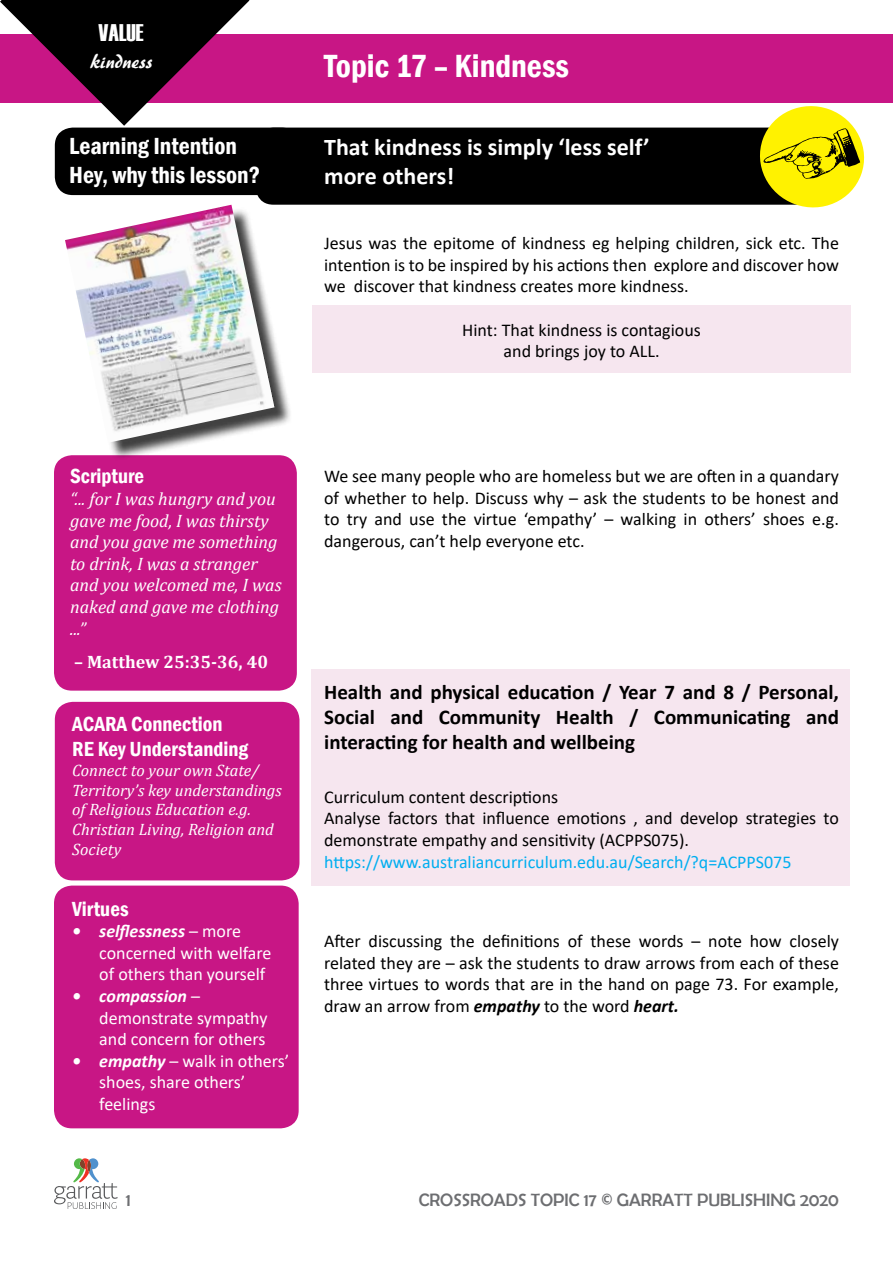
<style>
.page{position:relative;width:893px;height:1263px;background:#fff}
.page>*{position:absolute;margin:0;border:0;box-sizing:border-box;transform-origin:0 0}
.t1{font:600 condensed 33px "Franklin Gothic";color:#fff}
.t2{font:700 24px/28.8px "Calibri";color:#fff}
.t3{font:600 condensed 24px/28.8px "Franklin Gothic";color:#fff}
.t4{font:24px "Haettenschweiler";color:#fff}
.t5{font:700 21px/25.2px "Calibri";color:#000;text-align:justify}
.t6{font:600 condensed 21px/25.2px "Franklin Gothic";color:#fff}
.t7{font:21px "ARBERKLEY";color:#fff}
.t8{font:18px/21.6px "Calibri";color:#000;text-align:justify}
.t9{font:18px/21.6px "Calibri";color:#fff}
.t10{font:italic 18px/21.6px "Cambria";color:#fff}
.t11{font:18px "Calibri";color:#00aeef}
.t12{font:18px "Berlin Sans FB";color:#6d6e71}
.t13{font:700 18px "Cambria";color:#fff}
.t14{font:italic 16.5px/19.8px "Cambria";color:#fff}
.s1{font-weight:700;font-style:italic}
</style>
<div class="page">
<svg style="left:54px;top:1158px;width:64px;height:51px"></svg>
<div style="left:255px;top:128px;width:584px;height:77px;background:#000;border-radius:18px"></div>
<div style="left:311px;top:669px;width:539px;height:216px;background:#f6e6ef"></div>
<div style="left:312px;top:306px;width:539px;height:67px;background:#f6e6ef"></div>
<div style="left:0;top:35px;width:893px;height:68px;background:#c81685"></div>
<div style="left:54px;top:455px;width:243px;height:236px;background:#c81685;border-radius:18px"></div>
<div style="left:54px;top:885px;width:245px;height:243px;background:#c81685;border-radius:18px"></div>
<div style="left:55px;top:702px;width:244px;height:178px;background:#c81685;border-radius:18px"></div>
<div style="left:68px;top:208px;width:224px;height:253px;background:#000;opacity:.75"></div>
<img style="left:65px;top:205px;width:209px;height:238px">
<div style="left:55px;top:128px;width:244px;height:67px;background:#000;border-radius:18px"></div>
<svg style="left:753px;top:106px;width:112px;height:102px"></svg>
<svg style="left:0;top:0;width:249px;height:126px"></svg>
<h2 class="t4" style="left:99px;top:16px;width:47px">VALUE</h2>
<p class="t7" style="left:90px;top:48px;width:64px">kindness</p>
<h2 class="t3" style="left:69px;top:132px;width:192px">Learning Intention<br>Hey, why this lesson?</h2>
<h1 class="t1" style="left:324px;top:44px;width:246px">Topic 17 – Kindness</h1>
<h2 class="t2" style="left:324px;top:133px;width:327px">That kindness is simply ‘less self’ more others!</h2>
<p class="t8" style="left:324px;top:232px;width:516px">Jesus was the epitome of kindness eg helping children, sick etc. The intention is to be inspired by his actions then explore and discover how we discover that kindness creates more kindness.</p>
<p class="t8" style="left:462px;top:318px;width:240px;text-align:center">Hint: That kindness is contagious and brings joy to ALL.</p>
<p class="t6" style="left:70px;top:463px;width:76px">Scripture</p>
<p class="t10" style="left:70px;top:487px;width:213px">“... for I was hungry and you gave me food, I was thirsty and you gave me something to drink, I was a stranger and you welcomed me, I was naked and gave me clothing ...”</p>
<p class="t13" style="left:74px;top:649px;width:195px">– Matthew 25:35-36, 40</p>
<p class="t6" style="left:72px;top:711px;width:177px">ACARA Connection<br>RE Key Understanding</p>
<p class="t14" style="left:72px;top:760px;width:211px">Connect to your own State/<br>Territory’s key understandings of Religious Education e.g.<br>Christian Living, Religion and<br>Society</p>
<p class="t6" style="left:72px;top:896px;width:58px">Virtues</p>
<p class="t9" style="left:99px;top:920px;width:174px;text-indent:-27px"><span class="s1">• selflessness</span> – more concerned with welfare of others than yourself</p>
<p class="t9" style="left:99px;top:985px;width:170px;text-indent:-27px"><span class="s1">• compassion</span> – demonstrate sympathy and concern for others</p>
<p class="t9" style="left:99px;top:1049px;width:192px;text-indent:-27px"><span class="s1">• empathy</span> – walk in others’ shoes, share others’ feelings</p>
<p class="t8" style="left:324px;top:465px;width:516px">We see many people who are homeless but we are often in a quandary of whether to help. Discuss why – ask the students to be honest and to try and use the virtue ‘empathy’ – walking in others’ shoes e.g. dangerous, can’t help everyone etc.</p>
<p class="t5" style="left:324px;top:679px;width:516px">Health and physical education / Year 7 and 8 / Personal, Social and Community Health / Communicating and interacting for health and wellbeing</p>
<p class="t8" style="left:324px;top:785px;width:516px;text-align:left">Curriculum content descriptions<br>Analyse factors that influence emotions , and develop strategies to demonstrate empathy and sensitivity (ACPPS075).</p>
<p class="t11" style="left:324px;top:849px;width:469px">https://www.australiancurriculum.edu.au/Search/?q=ACPPS075</p>
<p class="t8" style="left:324px;top:930px;width:516px">After discussing the definitions of these words – note how closely related they are – ask the students to draw arrows from each of these three virtues to words that are in the hand on page 73. For example, draw an arrow from <span class="s1">empathy</span> to the word <span class="s1">heart.</span></p>
<p class="t12" style="left:126px;top:1190px;width:7px">1</p>
<p class="t12" style="left:419px;top:1190px;width:422px">CROSSROADS TOPIC 17 © GARRATT PUBLISHING 2020</p>
</div>
